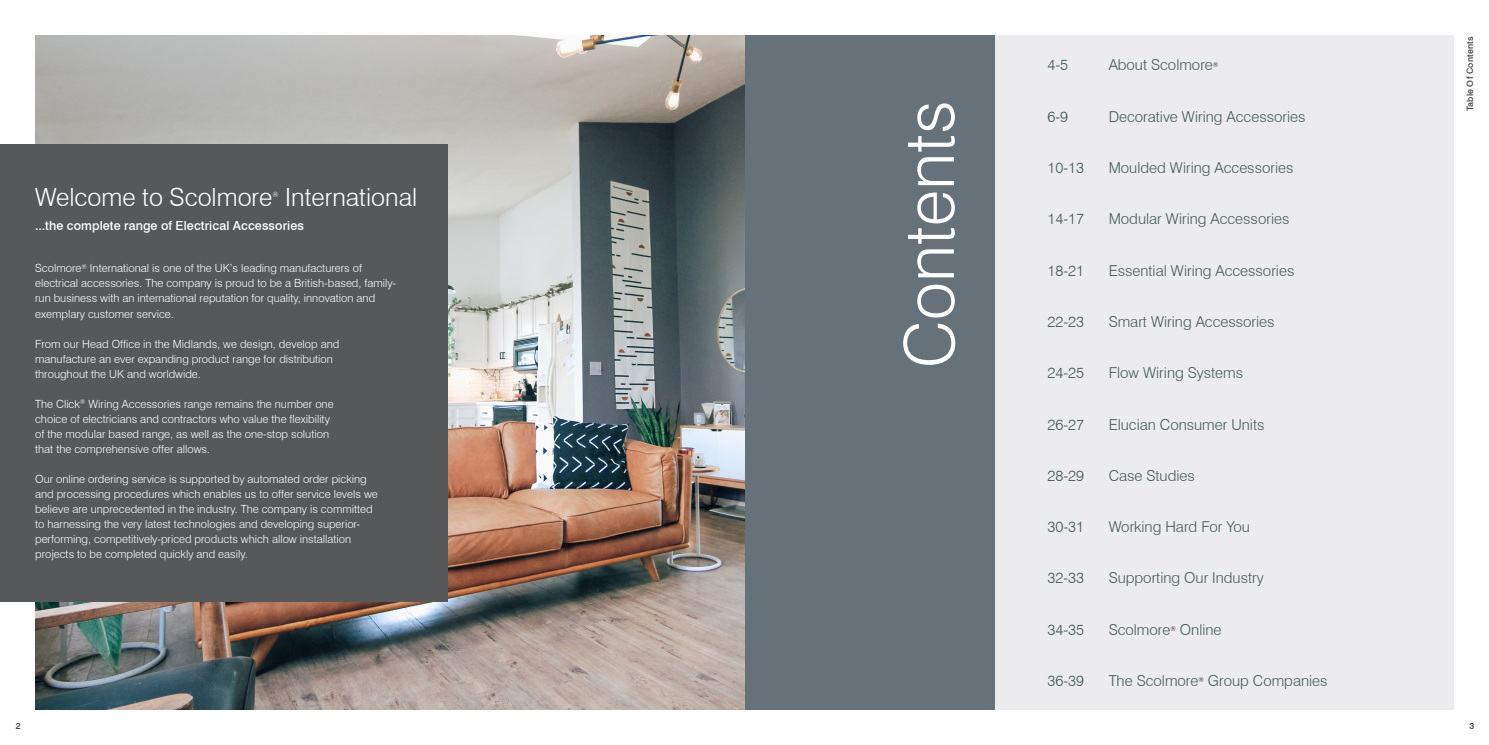
<style>
.page{position:relative;width:1489px;height:745px;background:#fff}
.page>*{position:absolute;margin:0;border:0;box-sizing:border-box;transform-origin:0 0}
.t1{font:300 68.75px "Swiss 721 BT";color:#fff}
.t2{font:300 25px "Swiss 721 BT";color:#fff}
.t3{font:300 15px "Swiss 721 BT";color:#455a53}
.Page_Text{font:500 12.5px "Swiss 721 BT";letter-spacing:.005em;color:#fff}
.t4{font:300 11.25px/15px "Swiss 721 BT";color:#fff}
.Page_Text-2{font:500 8.75px "Swiss 721 BT";letter-spacing:.02em;color:#3e3e3f}
.t5{font:300 7.25px "Swiss 721 BT";color:#fff}
.t6{font:300 6.5px "Swiss 721 BT";color:#231f20}
</style>
<div class="page">
<div style="left:744px;top:35px;width:250px;height:674px;background:#66717a"></div>
<div style="left:994px;top:35px;width:459px;height:674px;background:#ececee"></div>
<img style="left:35px;top:35px;width:709px;height:674px">
<div style="left:0;top:144px;width:448px;height:456px;background:#57585a"></div>
<p class="t2" style="left:35px;top:182px;width:239px">Welcome to Scolmore</p>
<p class="t5" style="left:272px;top:190px;width:8px">®</p>
<p class="t2" style="left:285px;top:182px;width:133px">International</p>
<p class="Page_Text" style="left:35px;top:218px;width:270px">...the complete range of Electrical Accessories</p>
<p class="t4" style="left:35px;top:261px;width:362px">Scolmore<sup>®</sup> International is one of the UK’s leading manufacturers of electrical accessories. The company is proud to be a British-based, family&shy;run business with an international reputation for quality, innovation and exemplary customer service.</p>
<p class="t4" style="left:35px;top:336px;width:306px">From our Head Office in the Midlands, we design, develop and manufacture an ever expanding product range for distribution throughout the UK and worldwide.</p>
<p class="t4" style="left:35px;top:396px;width:300px">The Click<sup>®</sup> Wiring Accessories range remains the number one choice of electricians and contractors who value the flexibility of the modular based range, as well as the one-stop solution that the comprehensive offer allows.</p>
<p class="t4" style="left:35px;top:471px;width:344px">Our online ordering service is supported by automated order picking and processing procedures which enables us to offer service levels we believe are unprecedented in the industry. The company is committed to harnessing the very latest technologies and developing superior&shy;performing, competitively-priced products which allow installation projects to be completed quickly and easily.</p>
<p class="t1" style="left:887px;top:368px;width:269px;rotate:-90deg">Contents</p>
<p class="t3" style="left:1047px;top:56px;width:22px">4-5</p>
<p class="t3" style="left:1108px;top:56px;width:106px">About Scolmore</p>
<p class="t6" style="left:1212px;top:60px;width:7px">®</p>
<p class="t3" style="left:1047px;top:107px;width:22px">6-9</p>
<p class="t3" style="left:1108px;top:107px;width:198px">Decorative Wiring Accessories</p>
<p class="t3" style="left:1047px;top:158px;width:38px">10-13</p>
<p class="t3" style="left:1108px;top:158px;width:186px">Moulded Wiring Accessories</p>
<p class="t3" style="left:1047px;top:210px;width:38px">14-17</p>
<p class="t3" style="left:1108px;top:210px;width:182px">Modular Wiring Accessories</p>
<p class="t3" style="left:1047px;top:261px;width:38px">18-21</p>
<p class="t3" style="left:1108px;top:261px;width:187px">Essential Wiring Accessories</p>
<p class="t3" style="left:1047px;top:312px;width:38px">22-23</p>
<p class="t3" style="left:1108px;top:312px;width:167px">Smart Wiring Accessories</p>
<p class="t3" style="left:1047px;top:363px;width:38px">24-25</p>
<p class="t3" style="left:1108px;top:363px;width:136px">Flow Wiring Systems</p>
<p class="t3" style="left:1047px;top:415px;width:38px">26-27</p>
<p class="t3" style="left:1108px;top:415px;width:157px">Elucian Consumer Units</p>
<p class="t3" style="left:1047px;top:466px;width:38px">28-29</p>
<p class="t3" style="left:1108px;top:466px;width:88px">Case Studies</p>
<p class="t3" style="left:1047px;top:517px;width:38px">30-31</p>
<p class="t3" style="left:1108px;top:517px;width:143px">Working Hard For You</p>
<p class="t3" style="left:1047px;top:568px;width:38px">32-33</p>
<p class="t3" style="left:1108px;top:568px;width:157px">Supporting Our Industry</p>
<p class="t3" style="left:1047px;top:620px;width:38px">34-35</p>
<p class="t3" style="left:1108px;top:620px;width:63px">Scolmore</p>
<p class="t6" style="left:1170px;top:624px;width:7px">®</p>
<p class="t3" style="left:1179px;top:620px;width:43px">Online</p>
<p class="t3" style="left:1047px;top:671px;width:38px">36-39</p>
<p class="t3" style="left:1108px;top:671px;width:91px">The Scolmore</p>
<p class="t6" style="left:1198px;top:675px;width:7px">®</p>
<p class="t3" style="left:1207px;top:671px;width:121px">Group Companies</p>
<p class="Page_Text-2" style="left:1464px;top:111px;width:76px;rotate:-90deg">Table Of Contents</p>
<p class="Page_Text-2" style="left:16px;top:719px;width:6px">2</p>
<p class="Page_Text-2" style="left:1469px;top:719px;width:6px">3</p>
</div>
